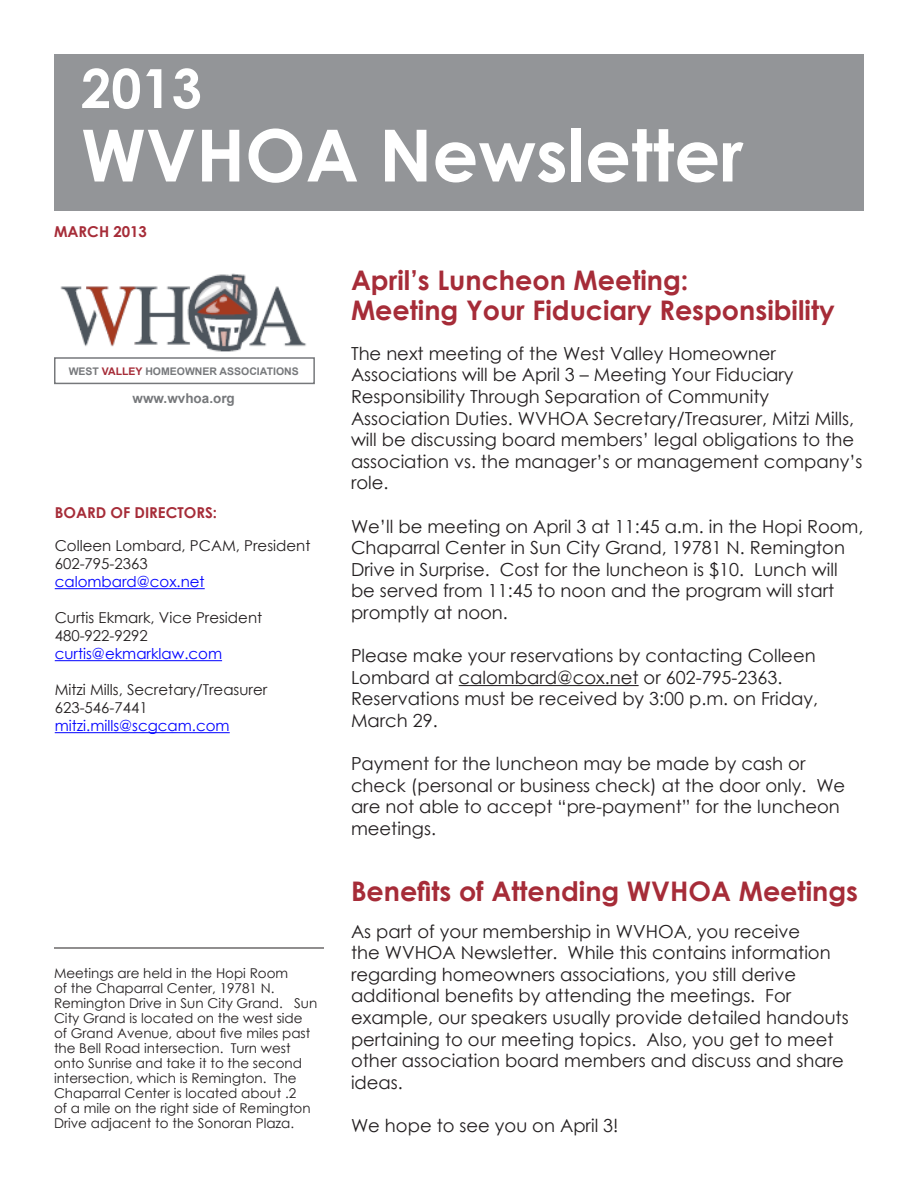
<style>
.page{position:relative;width:918px;height:1188px;background:#fff}
.page>*{position:absolute;margin:0;border:0;box-sizing:border-box;transform-origin:0 0}
.t1{font:700 72px "Century Gothic";color:#fff}
.t2{font:700 54px "Century Gothic";color:#fff}
.t3{font:700 27px "Century Gothic";color:#a62c38}
.Body_text{font:18px/21.6px "Century Gothic";color:#231f20}
.Letter_Body_Text{font:15px/18px "Century Gothic";color:#231f20}
.Letter_Body_Text-2{font:15px "Century Gothic";color:#00f}
.Letter_Body_Text-3{font:700 15px "Century Gothic";color:#a62c38}
.Hyperlink{font:15px "Century Gothic";color:#00f}
.t4{font:13.5px/15px "Century Gothic";color:#231f20}
.t5{font:700 13.5px "Arial";color:#76787b}
.t6{font:700 10.5px "Arial";color:#76787b}
.s1{color:#a62c38}
</style>
<div class="page">
<div style="left:54px;top:54px;width:810px;height:156px;background:#939598"></div>
<hr style="left:459px;top:685px;width:180px;height:1px;background:#231f20">
<hr style="left:55px;top:588px;width:150px;height:1px;background:#00f">
<hr style="left:55px;top:660px;width:167px;height:1px;background:#00f">
<hr style="left:55px;top:732px;width:175px;height:1px;background:#00f">
<img style="left:60px;top:273px;width:247px;height:79px">
<div style="left:54px;top:357px;width:261px;height:27px;border:2px solid #76787b"></div>
<hr style="left:54px;top:948px;width:270px;height:1px;background:#231f20">
<p class="t2" style="left:81px;top:47px;width:122px">2013</p>
<p class="t1" style="left:81px;top:101px;width:664px">WVHOA Newsletter</p>
<p class="Letter_Body_Text-3" style="left:54px;top:220px;width:94px">MARCH 2013</p>
<p class="t6" style="left:69px;top:364px;width:232px">WEST <span class="s1">VALLEY</span> HOMEOWNER ASSOCIATIONS</p>
<p class="t5" style="left:133px;top:390px;width:104px">www.wvhoa.org</p>
<p class="Letter_Body_Text-3" style="left:55px;top:501px;width:164px">BOARD OF DIRECTORS:</p>
<p class="Letter_Body_Text" style="left:55px;top:537px;width:257px">Colleen Lombard, PCAM, President</p>
<p class="Letter_Body_Text" style="left:55px;top:555px;width:95px">602-795-2363</p>
<p class="Hyperlink" style="left:55px;top:571px;width:151px">calombard@cox.net</p>
<p class="Letter_Body_Text" style="left:55px;top:609px;width:209px">Curtis Ekmark, Vice President<br>480-922-9292</p>
<p class="Letter_Body_Text-2" style="left:55px;top:643px;width:169px">curtis@ekmarklaw.com</p>
<p class="Letter_Body_Text" style="left:55px;top:681px;width:214px">Mitzi Mills, Secretary/Treasurer</p>
<p class="Letter_Body_Text" style="left:55px;top:699px;width:95px">623-546-7441</p>
<p class="Letter_Body_Text-2" style="left:55px;top:715px;width:176px">mitzi.mills@scgcam.com</p>
<p class="t4" style="left:54px;top:966px;width:265px">Meetings are held in the Hopi Room<br>of the Chaparral Center, 19781 N.<br>Remington Drive in Sun City Grand. Sun City Grand is located on the west side of Grand Avenue, about five miles past the Bell Road intersection. Turn west onto Sunrise and take it to the second intersection, which is Remington. The Chaparral Center is located about .2<br>of a mile on the right side of Remington Drive adjacent to the Sonoran Plaza.</p>
<p class="t3" style="left:351px;top:260px;width:339px">April’s Luncheon Meeting:</p>
<p class="t3" style="left:351px;top:290px;width:485px">Meeting Your Fiduciary Responsibility</p>
<p class="Body_text" style="left:351px;top:342px;width:513px">The next meeting of the West Valley Homeowner Associations will be April 3 – Meeting Your Fiduciary Responsibility Through Separation of Community Association Duties. WVHOA Secretary/Treasurer, Mitzi Mills, will be discussing board members’ legal obligations to the association vs. the manager’s or management company’s role.</p>
<p class="Body_text" style="left:351px;top:515px;width:514px">We’ll be meeting on April 3 at 11:45 a.m. in the Hopi Room, Chaparral Center in Sun City Grand, 19781 N. Remington Drive in Surprise. Cost for the luncheon is $10. Lunch will be served from 11:45 to noon and the program will start promptly at noon.</p>
<p class="Body_text" style="left:351px;top:645px;width:469px">Please make your reservations by contacting Colleen Lombard at calombard@cox.net or 602-795-2363.<br>Reservations must be received by 3:00 p.m. on Friday, March 29.</p>
<p class="Body_text" style="left:351px;top:753px;width:496px">Payment for the luncheon may be made by cash or check (personal or business check) at the door only. We are not able to accept “pre-payment” for the luncheon meetings.</p>
<p class="t3" style="left:351px;top:871px;width:509px">Benefits of Attending WVHOA Meetings</p>
<p class="Body_text" style="left:351px;top:920px;width:499px">As part of your membership in WVHOA, you receive<br>the WVHOA Newsletter. While this contains information regarding homeowners associations, you still derive additional benefits by attending the meetings. For example, our speakers usually provide detailed handouts pertaining to our meeting topics. Also, you get to meet other association board members and discuss and share ideas.</p>
<p class="Body_text" style="left:351px;top:1114px;width:269px">We hope to see you on April 3!</p>
</div>
